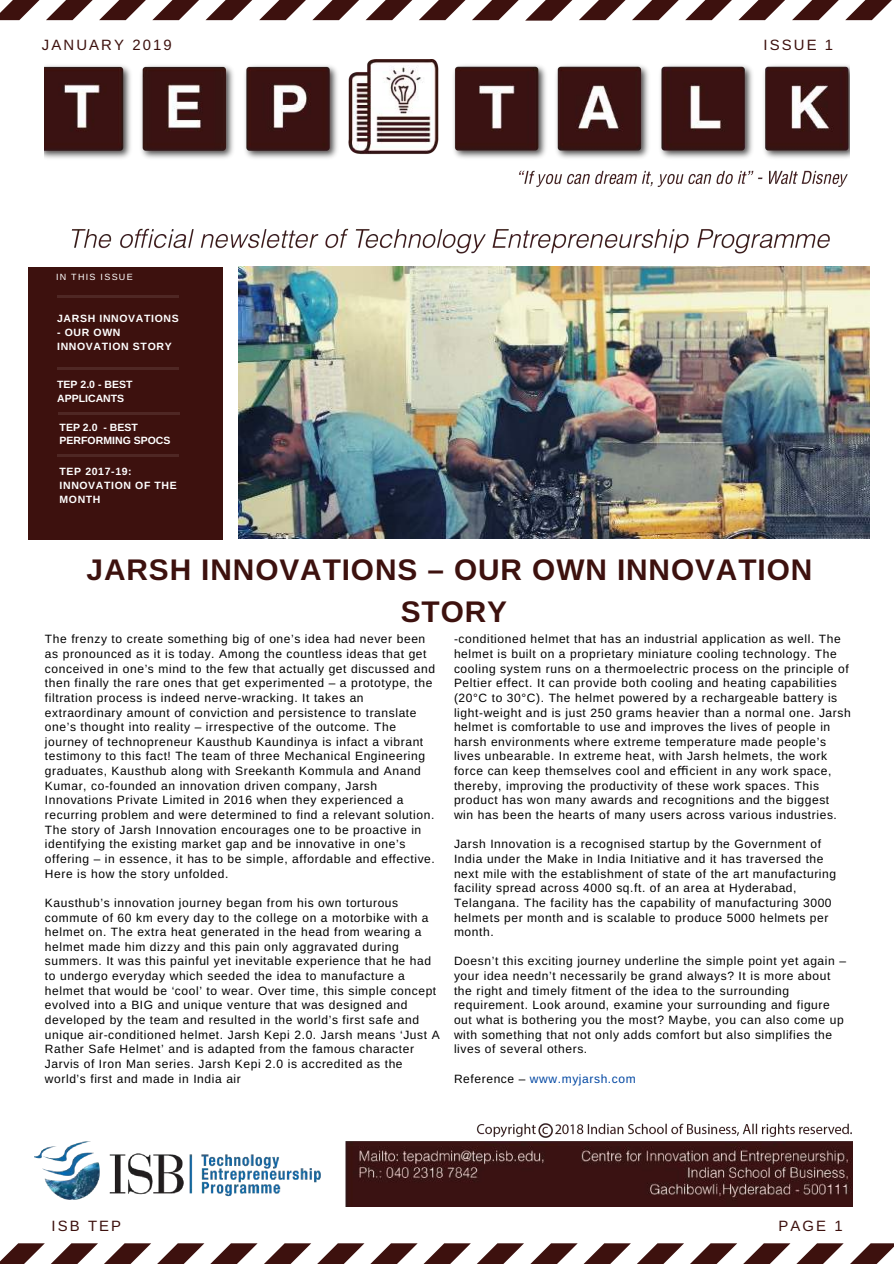
<style>
.page{position:relative;width:894px;height:1264px;background:#fff}
.page>*{position:absolute;margin:0;border:0;box-sizing:border-box;transform-origin:0 0}
.t1{font:700 29.85px/41.7px "Arimo";letter-spacing:.03em;color:#3d110e;text-align:center}
.t2{font:14.85px "Arimo";letter-spacing:.14em;color:#3d110e}
.t3{font:12px/14.7px "Arimo";letter-spacing:.05em;color:#000}
.t4{font:12px "Arimo";letter-spacing:.05em;color:#0247a2}
.t5{font:700 10.5px/14.2px "Arimo";letter-spacing:.06em;color:#fff}
.t6{font:700 10.5px/14.2px "Arimo";color:#fff}
.t7{font:9px "Arimo";letter-spacing:.14em;color:#fff}
.s1{font-family:"DejaVu Sans"}
.s2{color:#000}
</style>
<div class="page">
<img style="left:238px;top:267px;width:631px;height:271px">
<svg style="left:0;top:0;width:892px;height:21px"></svg>
<svg style="left:0;top:1243px;width:893px;height:20px"></svg>
<div style="left:28px;top:267px;width:195px;height:272px;background:#3d110e"></div>
<hr style="left:57px;top:295px;width:122px;height:2px;background:#fff">
<hr style="left:57px;top:368px;width:122px;height:2px;background:#fff">
<hr style="left:59px;top:412px;width:121px;height:2px;background:#fff">
<hr style="left:57px;top:455px;width:122px;height:2px;background:#fff">
<img style="left:45px;top:60px;width:804px;height:194px">
<img style="left:34px;top:1123px;width:818px;height:83px">
<p class="t2" style="left:42px;top:37px;width:131px">JANUARY 2019</p>
<p class="t2" style="left:763px;top:37px;width:71px">ISSUE 1</p>
<p class="t7" style="left:56px;top:272px;width:78px">IN THIS ISSUE</p>
<p class="t5" style="left:57px;top:311px;width:123px">JARSH INNOVATIONS</p>
<p class="t5" style="left:57px;top:325px;width:116px">- OUR OWN<br>INNOVATION STORY</p>
<p class="t6" style="left:57px;top:377px;width:77px">TEP 2.0 - BEST<br>APPLICANTS</p>
<p class="t6" style="left:60px;top:420px;width:112px;line-height:13px">TEP 2.0 - BEST<br>PERFORMING SPOCS</p>
<p class="t5" style="left:60px;top:464px;width:119px">TEP 2017-19:<br>INNOVATION OF THE<br>MONTH</p>
<h1 class="t1" style="left:86px;top:549px;width:727px">JARSH INNOVATIONS – OUR OWN INNOVATION<br>STORY</h1>
<p class="t3" style="left:45px;top:631px;width:391px">The frenzy to create something big of one’s idea had never been as pronounced as it is today. Among the countless ideas that get conceived in one’s mind to the few that actually get discussed and then finally the rare ones that get experimented – a prototype, the filtration process is indeed nerve-wracking. It takes an extraordinary amount of conviction and persistence to translate one’s thought into reality – irrespective of the outcome. The journey of technopreneur Kausthub Kaundinya is infact a vibrant testimony to this fact! The team of three Mechanical Engineering graduates, Kausthub along with Sreekanth Kommula and Anand Kumar, co-founded an innovation driven company, Jarsh Innovations Private Limited in 2016 when they experienced a recurring problem and were determined to find a relevant solution.<br>The story of Jarsh Innovation encourages one to be proactive in identifying the existing market gap and be innovative in one’s offering – in essence, it has to be simple, affordable and effective.<br>Here is how the story unfolded.</p>
<p class="t3" style="left:45px;top:895px;width:396px">Kausthub’s innovation journey began from his own torturous commute of 60 km every day to the college on a motorbike with a helmet on. The extra heat generated in the head from wearing a helmet made him dizzy and this pain only aggravated during summers. It was this painful yet inevitable experience that he had to undergo everyday which seeded the idea to manufacture a helmet that would be ‘cool’ to wear. Over time, this simple concept evolved into a BIG and unique venture that was designed and developed by the team and resulted in the world’s first safe and unique air-conditioned helmet. Jarsh Kepi 2.0. Jarsh means ‘Just A Rather Safe Helmet’ and is adapted from the famous character Jarvis of Iron Man series. Jarsh Kepi 2.0 is accredited as the world’s first and made in India air</p>
<p class="t3" style="left:454px;top:631px;width:398px">-conditioned helmet that has an industrial application as well. The helmet is built on a proprietary miniature cooling technology. The cooling system runs on a thermoelectric process on the principle of Peltier effect. It can provide both cooling and heating capabilities (20°C to 30°C). The helmet powered by a rechargeable battery is light-weight and is just 250 grams heavier than a normal one. Jarsh helmet is comfortable to use and improves the lives of people in harsh environments where extreme temperature made people’s lives unbearable. In extreme heat, with Jarsh helmets, the work force can keep themselves cool and e<span class="s1">ffi</span>cient in any work space, thereby, improving the productivity of these work spaces. This product has won many awards and recognitions and the biggest win has been the hearts of many users across various industries.</p>
<p class="t3" style="left:454px;top:836px;width:383px">Jarsh Innovation is a recognised startup by the Government of India under the Make in India Initiative and it has traversed the next mile with the establishment of state of the art manufacturing facility spread across 4000 sq.ft. of an area at Hyderabad, Telangana. The facility has the capability of manufacturing 3000 helmets per month and is scalable to produce 5000 helmets per month.</p>
<p class="t3" style="left:454px;top:953px;width:393px">Doesn’t this exciting journey underline the simple point yet again – your idea needn’t necessarily be grand always? It is more about the right and timely fitment of the idea to the surrounding requirement. Look around, examine your surrounding and figure out what is bothering you the most? Maybe, you can also come up with something that not only adds comfort but also simplifies the lives of several others.</p>
<p class="t4" style="left:454px;top:1071px;width:183px"><span class="s2">Reference –</span> www.myjarsh.com</p>
<p class="t2" style="left:52px;top:1216px;width:71px">ISB TEP</p>
<p class="t2" style="left:778px;top:1216px;width:66px">PAGE 1</p>
</div>
